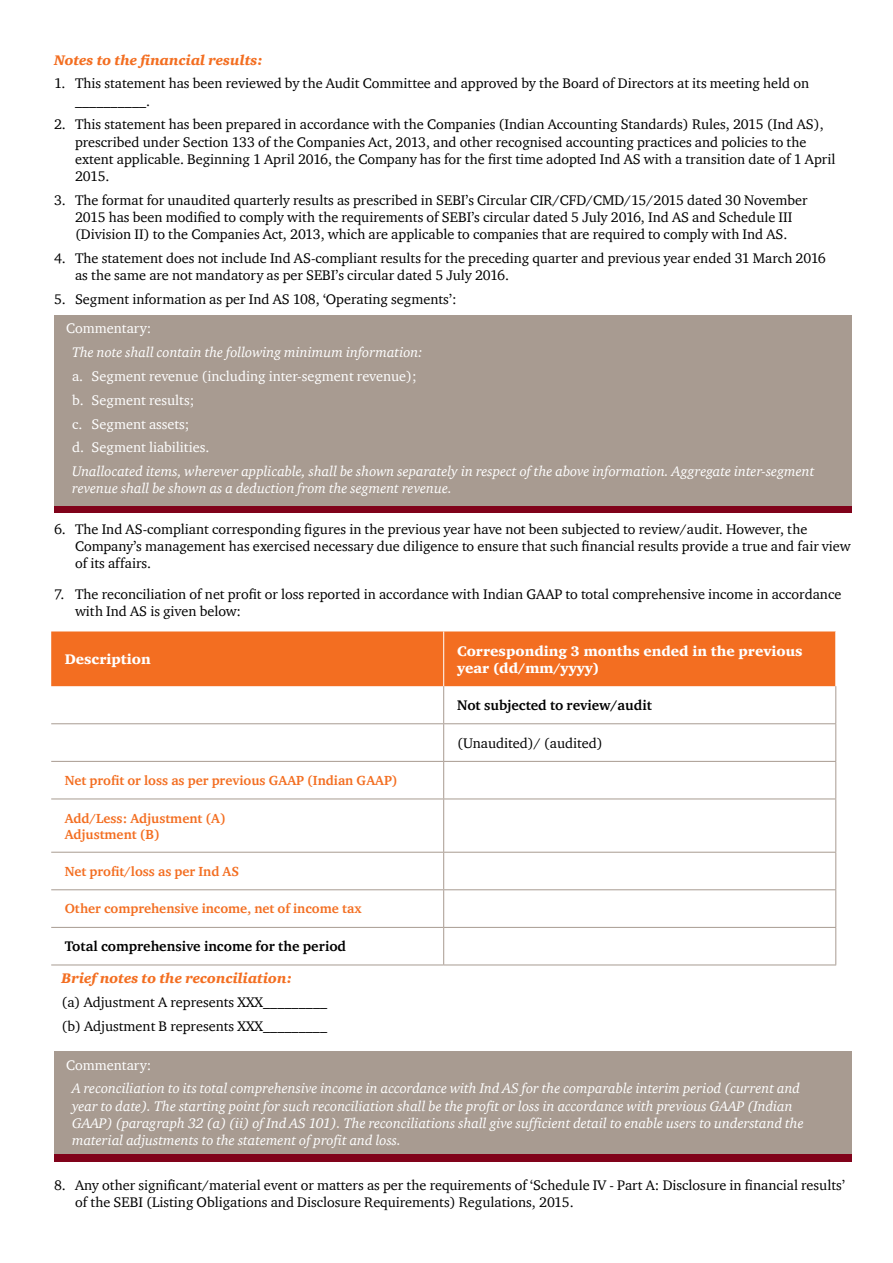
<style>
.page{position:relative;width:893px;height:1263px;background:#fff}
.page>*{position:absolute;margin:0;border:0;box-sizing:border-box;transform-origin:0 0}
.t1{font:14.25px/17.1px "ITC Charter Com";color:#000}
.t2{font:italic 14.25px/17.1px "ITC Charter Com";color:#fff}
.t3{font:14.25px/23.9px "ITC Charter Com";color:#fff}
.t4{font:900 14.25px/17.1px "ITC Charter Com";color:#fff}
.t5{font:700 14.25px "ITC Charter Com";color:#000}
.t6{font:italic 900 14.25px "ITC Charter Com";color:#f36e21}
.t7{font:700 13.5px/16.2px "ITC Charter Com";color:#f36e21}
</style>
<div class="page">
<div style="left:54px;top:505px;width:797px;height:8px;background:#80021a"></div>
<div style="left:54px;top:1154px;width:797px;height:7px;background:#80021a"></div>
<div style="left:54px;top:315px;width:797px;height:190px;background:#a89b91"></div>
<div style="left:54px;top:1051px;width:797px;height:103px;background:#a89b91"></div>
<div style="left:51px;top:631px;width:784px;height:55px;background:#f36e21"></div>
<hr style="left:51px;top:852px;width:393px;height:1px;background:#a89b91">
<hr style="left:444px;top:852px;width:392px;height:1px;background:#a89b91">
<hr style="left:443px;top:852px;width:1px;height:37px;background:#a89b91">
<hr style="left:835px;top:852px;width:1px;height:37px;background:#a89b91">
<hr style="left:443px;top:631px;width:1px;height:55px;background:#fff">
<hr style="left:51px;top:889px;width:393px;height:1px;background:#a89b91">
<hr style="left:443px;top:686px;width:1px;height:37px;background:#a89b91">
<hr style="left:835px;top:686px;width:1px;height:37px;background:#a89b91">
<hr style="left:443px;top:724px;width:1px;height:37px;background:#a89b91">
<hr style="left:835px;top:724px;width:1px;height:37px;background:#a89b91">
<hr style="left:443px;top:762px;width:1px;height:36px;background:#a89b91">
<hr style="left:835px;top:762px;width:1px;height:36px;background:#a89b91">
<hr style="left:443px;top:799px;width:1px;height:53px;background:#a89b91">
<hr style="left:835px;top:799px;width:1px;height:53px;background:#a89b91">
<hr style="left:444px;top:889px;width:392px;height:1px;background:#a89b91">
<hr style="left:443px;top:890px;width:1px;height:37px;background:#a89b91">
<hr style="left:835px;top:890px;width:1px;height:37px;background:#a89b91">
<hr style="left:443px;top:928px;width:1px;height:36px;background:#a89b91">
<hr style="left:835px;top:928px;width:1px;height:36px;background:#a89b91">
<hr style="left:51px;top:723px;width:393px;height:1px;background:#a89b91">
<hr style="left:444px;top:723px;width:392px;height:1px;background:#a89b91">
<hr style="left:51px;top:927px;width:393px;height:1px;background:#a89b91">
<hr style="left:51px;top:964px;width:393px;height:1px;background:#a89b91">
<hr style="left:444px;top:927px;width:392px;height:1px;background:#a89b91">
<hr style="left:444px;top:964px;width:392px;height:1px;background:#a89b91">
<hr style="left:51px;top:798px;width:393px;height:1px;background:#a89b91">
<hr style="left:444px;top:798px;width:392px;height:1px;background:#a89b91">
<hr style="left:51px;top:761px;width:393px;height:1px;background:#a89b91">
<hr style="left:444px;top:761px;width:392px;height:1px;background:#a89b91">
<p class="t6" style="left:54px;top:51px;width:211px">Notes to the financial results:</p>
<p class="t1" style="left:75px;top:75px;width:736px;text-indent:-21px">1. This statement has been reviewed by the Audit Committee and approved by the Board of Directors at its meeting held on __________.</p>
<p class="t1" style="left:75px;top:116px;width:762px;text-indent:-21px">2. This statement has been prepared in accordance with the Companies (Indian Accounting Standards) Rules, 2015 (Ind AS), prescribed under Section 133 of the Companies Act, 2013, and other recognised accounting practices and policies to the extent applicable. Beginning 1 April 2016, the Company has for the first time adopted Ind AS with a transition date of 1 April 2015.</p>
<p class="t1" style="left:54px;top:191px;width:755px;text-align:center">3. The format for unaudited quarterly results as prescribed in SEBI’s Circular CIR/CFD/CMD/15/2015 dated 30 November<br>2015 has been modified to comply with the requirements of SEBI’s circular dated 5 July 2016, Ind AS and Schedule III (Division II) to the Companies Act, 2013, which are applicable to companies that are required to comply with Ind AS.</p>
<p class="t1" style="left:75px;top:249px;width:752px;text-indent:-21px">4. The statement does not include Ind AS-compliant results for the preceding quarter and previous year ended 31 March 2016 as the same are not mandatory as per SEBI’s circular dated 5 July 2016.</p>
<p class="t1" style="left:54px;top:290px;width:404px">5. Segment information as per Ind AS 108, ‘Operating segments’:</p>
<p class="t3" style="left:66px;top:316px;width:87px">Commentary:</p>
<p class="t2" style="left:72px;top:343px;width:352px">The note shall contain the following minimum information:</p>
<p class="t3" style="left:72px;top:364px;width:346px">a. Segment revenue (including inter-segment revenue); b. Segment results;<br>c. Segment assets;<br>d. Segment liabilities.</p>
<p class="t2" style="left:72px;top:463px;width:744px">Unallocated items, wherever applicable, shall be shown separately in respect of the above information. Aggregate inter-segment revenue shall be shown as a deduction from the segment revenue.</p>
<p class="t1" style="left:75px;top:520px;width:777px;text-indent:-21px">6. The Ind AS-compliant corresponding figures in the previous year have not been subjected to review/audit. However, the<br>Company’s management has exercised necessary due diligence to ensure that such financial results provide a true and fair view of its affairs.</p>
<p class="t1" style="left:75px;top:585px;width:768px;text-indent:-21px">7. The reconciliation of net profit or loss reported in accordance with Indian GAAP to total comprehensive income in accordance with Ind AS is given below:</p>
<p class="t4" style="left:65px;top:650px;width:88px">Description</p>
<p class="t4" style="left:457px;top:642px;width:347px">Corresponding 3 months ended in the previous year (dd/mm/yyyy)</p>
<p class="t5" style="left:457px;top:696px;width:196px">Not subjected to review/audit</p>
<p class="t1" style="left:457px;top:734px;width:147px">(Unaudited)/ (audited)</p>
<p class="t7" style="left:65px;top:772px;width:335px">Net profit or loss as per previous GAAP (Indian GAAP)</p>
<p class="t7" style="left:65px;top:809px;width:163px">Add/Less: Adjustment (A)<br>Adjustment (B)</p>
<p class="t7" style="left:65px;top:863px;width:176px">Net profit/loss as per Ind AS</p>
<p class="t7" style="left:65px;top:900px;width:298px">Other comprehensive income, net of income tax</p>
<p class="t5" style="left:65px;top:938px;width:283px">Total comprehensive income for the period</p>
<p class="t6" style="left:61px;top:970px;width:232px">Brief notes to the reconciliation:</p>
<p class="t1" style="left:61px;top:990px;width:267px;line-height:23.9px">(a) Adjustment A represents XXX_________ (b) Adjustment B represents XXX_________</p>
<p class="t3" style="left:66px;top:1053px;width:87px">Commentary:</p>
<p class="t2" style="left:72px;top:1080px;width:733px">A reconciliation to its total comprehensive income in accordance with Ind AS for the comparable interim period (current and year to date). The starting point for such reconciliation shall be the profit or loss in accordance with previous GAAP (Indian GAAP) (paragraph 32 (a) (ii) of Ind AS 101). The reconciliations shall give sufficient detail to enable users to understand the material adjustments to the statement of profit and loss.</p>
<p class="t1" style="left:75px;top:1176px;width:771px;text-indent:-21px">8. Any other significant/material event or matters as per the requirements of ‘Schedule IV - Part A: Disclosure in financial results’ of the SEBI (Listing Obligations and Disclosure Requirements) Regulations, 2015.</p>
</div>
